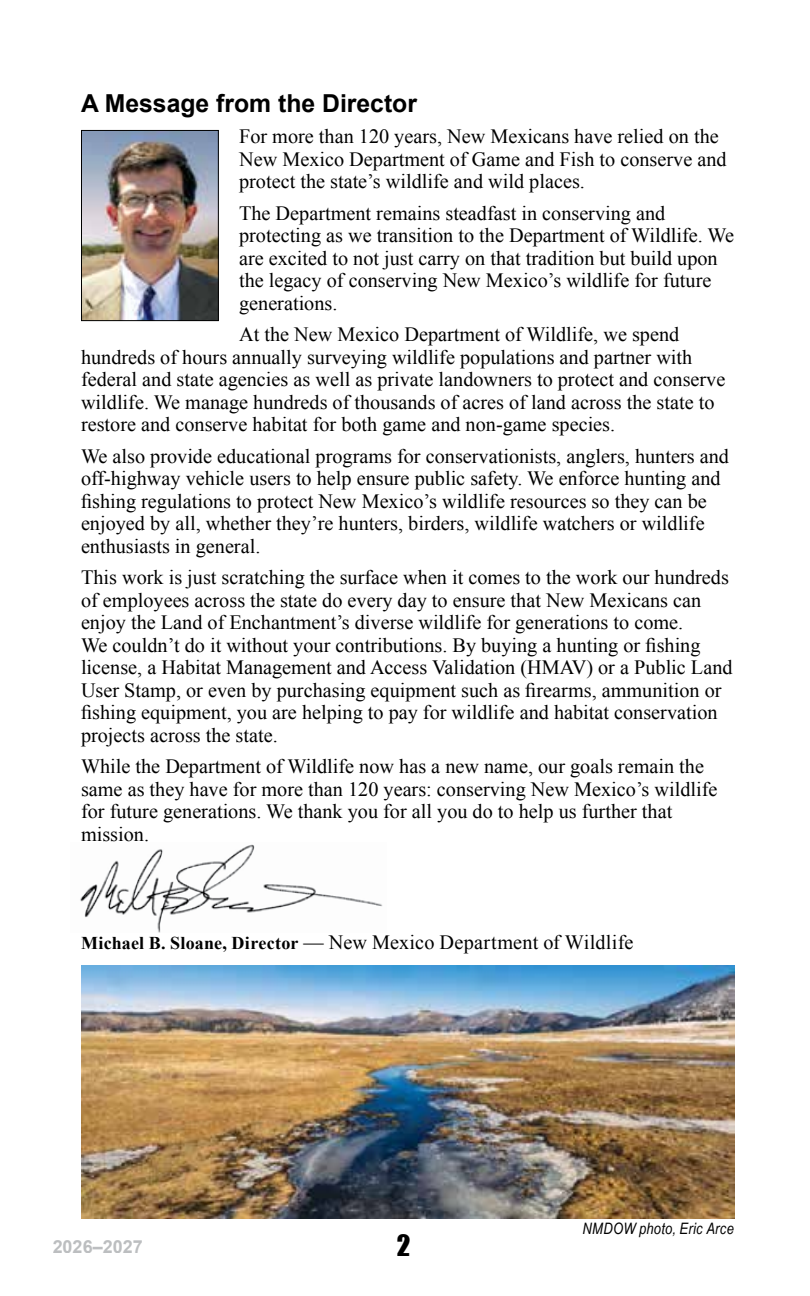
<style>
.page{position:relative;width:810px;height:1296px;background:#fff}
.page>*{position:absolute;margin:0;border:0;box-sizing:border-box;transform-origin:0 0}
.t1{font:27px "Impact";color:#000}
.t2{font:700 24.75px "Arial";color:#000}
.t3{font:20.25px/22.5px "Times New Roman";color:#000}
.t4{font:700 18px "Arial";color:#bcbec0}
.t5{font:italic 15.75px "Arial Narrow";letter-spacing:.02em;color:#000}
.s1{font-weight:700;font-size:18px}
</style>
<div class="page">
<hr style="left:809px;top:0;width:1px;height:139px;background:#c5b68f">
<img style="left:83px;top:132px;width:134px;height:187px">
<div style="left:81px;top:130px;width:138px;height:191px;border:1px solid #000"></div>
<img style="left:80px;top:844px;width:303px;height:89px">
<img style="left:81px;top:966px;width:653px;height:252px">
<p class="t2" style="left:81px;top:87px;width:338px">A Message from the Director</p>
<p class="t3" style="left:239px;top:125px;width:489px">For more than 120 years, New Mexicans have relied on the<br>New Mexico Department of Game and Fish to conserve and protect the state’s wildlife and wild places.</p>
<p class="t3" style="left:239px;top:202px;width:497px">The Department remains steadfast in conserving and protecting as we transition to the Department of Wildlife. We are excited to not just carry on that tradition but build upon the legacy of conserving New Mexico’s wildlife for future generations.</p>
<p class="t3" style="left:81px;top:323px;width:646px;text-indent:158px">At the New Mexico Department of Wildlife, we spend hundreds of hours annually surveying wildlife populations and partner with federal and state agencies as well as private landowners to protect and conserve wildlife. We manage hundreds of thousands of acres of land across the state to restore and conserve habitat for both game and non-game species.</p>
<p class="t3" style="left:81px;top:445px;width:649px">We also provide educational programs for conservationists, anglers, hunters and off-highway vehicle users to help ensure public safety. We enforce hunting and fishing regulations to protect New Mexico’s wildlife resources so they can be enjoyed by all, whether they’re hunters, birders, wildlife watchers or wildlife enthusiasts in general.</p>
<p class="t3" style="left:81px;top:566px;width:653px">This work is just scratching the surface when it comes to the work our hundreds of employees across the state do every day to ensure that New Mexicans can enjoy the Land of Enchantment’s diverse wildlife for generations to come.<br>We couldn’t do it without your contributions. By buying a hunting or fishing license, a Habitat Management and Access Validation (HMAV) or a Public Land User Stamp, or even by purchasing equipment such as firearms, ammunition or fishing equipment, you are helping to pay for wildlife and habitat conservation projects across the state.</p>
<p class="t3" style="left:81px;top:755px;width:638px">While the Department of Wildlife now has a new name, our goals remain the same as they have for more than 120 years: conserving New Mexico’s wildlife for future generations. We thank you for all you do to help us further that mission.</p>
<p class="t3" style="left:81px;top:931px;width:554px"><span class="s1">Michael B. Sloane, Director</span> — New Mexico Department of Wildlife</p>
<p class="t4" style="left:53px;top:1235px;width:92px">2026–2027</p>
<h1 class="t1" style="left:397px;top:1224px;width:15px">2</h1>
<p class="t5" style="left:582px;top:1217px;width:153px">NMDOW photo, Eric Arce</p>
</div>
